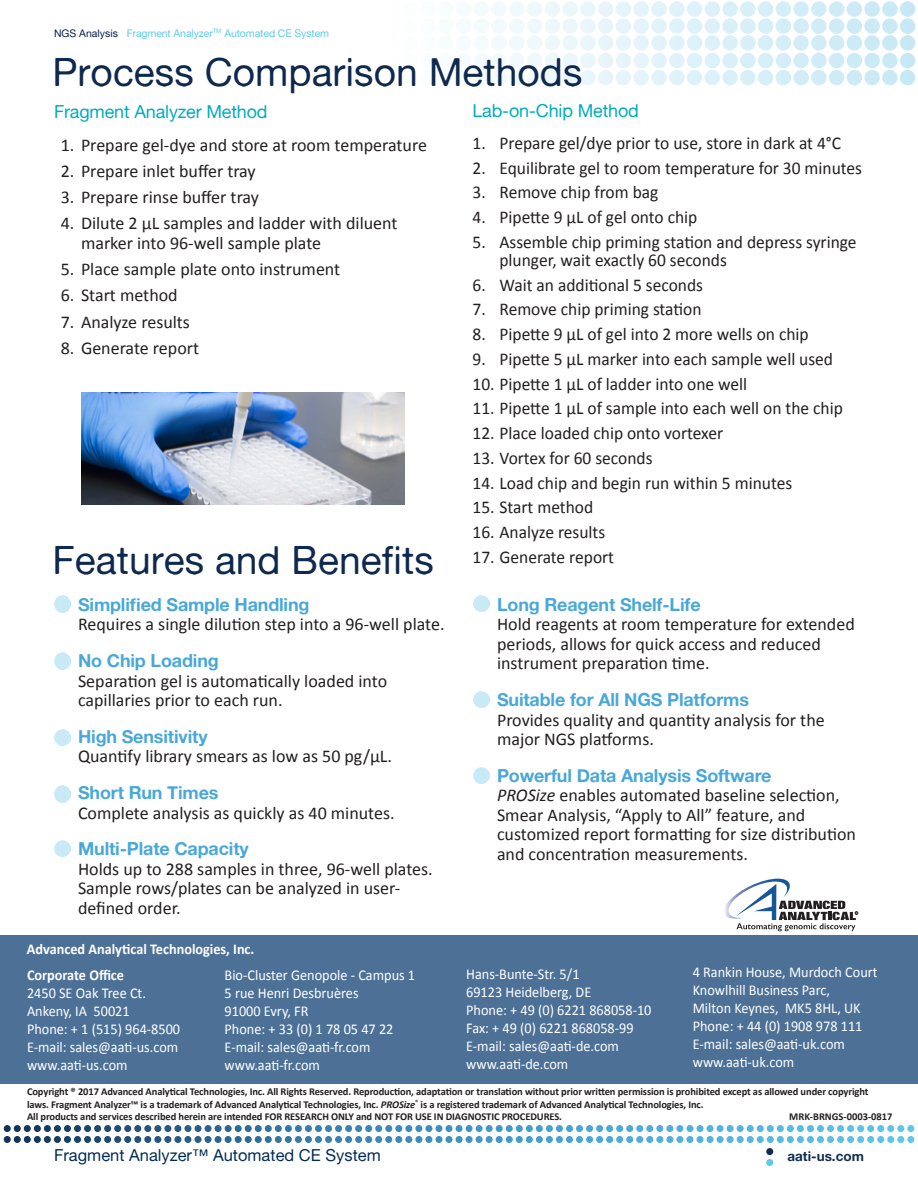
<style>
.page{position:relative;width:918px;height:1188px;background:#fff}
.page>*{position:absolute;margin:0;border:0;box-sizing:border-box;transform-origin:0 0}
.t1{font:39px "Alte Haas Grotesk";color:#0e294d}
.Body_Copy{font:18px/19.5px "Calibri";color:#231f20}
.List_Heading{font:18px "Alte Haas Grotesk Bold";letter-spacing:-.01em;color:#49a8d7}
.Body_Subhead{font:18px "Alte Haas Grotesk";letter-spacing:-.01em;color:#00abc0}
.t2{font:16.5px "Alte Haas Grotesk";color:#002c56}
.t3{font:15px/18px "Calibri";color:#fff;scale:.95 1}
.t4{font:700 15px "Calibri";color:#fff;scale:.95 1}
.t5{font:13.5px "Alte Haas Grotesk Bold";color:#0e2c4f}
.t6{font:700 10.5px/12.6px "Calibri";letter-spacing:-.01em;color:#231f20}
.t7{font:10.5px "Alte Haas Grotesk";letter-spacing:-.01em;color:#5fcae7}
.t8{font:700 2.7px "Gill Sans";color:#231f20}
.s1{color:#051f49}
.s2{font-style:italic}
</style>
<div class="page">
<div style="left:0;top:936px;width:918px;height:148px;background:#4d7196"></div>
<div style="left:766px;top:1159px;width:7px;height:7px;background:#5fcae7;border-radius:50%"></div>
<div style="left:766px;top:1148px;width:7px;height:7px;background:#0e2c4f;border-radius:50%"></div>
<svg style="left:4px;top:1125px;width:910px;height:18px"></svg>
<svg style="left:481px;top:1px;width:434px;height:85px"></svg>
<svg style="left:725px;top:879px;width:133px;height:52px"></svg>
<img style="left:82px;top:393px;width:322px;height:111px">
<img style="left:54px;top:596px;width:16px;height:16px">
<img style="left:54px;top:653px;width:16px;height:16px">
<img style="left:54px;top:841px;width:16px;height:16px">
<img style="left:54px;top:730px;width:16px;height:16px">
<img style="left:54px;top:786px;width:16px;height:16px">
<img style="left:473px;top:691px;width:16px;height:16px">
<img style="left:473px;top:595px;width:16px;height:16px">
<img style="left:473px;top:767px;width:16px;height:16px">
<p class="t7" style="left:54px;top:27px;width:277px"><span class="s1">NGS Analysis</span> Fragment Analyzer<sup>TM</sup> Automated CE System</p>
<p class="t1" style="left:52px;top:49px;width:532px">Process Comparison Methods</p>
<p class="Body_Subhead" style="left:472px;top:100px;width:168px">Lab-on-Chip Method</p>
<p class="Body_Copy" style="left:472px;top:133px;width:370px">1. Prepare gel/dye prior to use, store in dark at 4°C</p>
<p class="Body_Copy" style="left:472px;top:158px;width:391px">2. Equilibrate gel to room temperature for 30 minutes</p>
<p class="Body_Copy" style="left:472px;top:183px;width:187px">3. Remove chip from bag</p>
<p class="Body_Copy" style="left:472px;top:207px;width:226px">4. Pipette 9 µL of gel onto chip</p>
<p class="Body_Copy" style="left:500px;top:233px;width:359px;line-height:18px;text-indent:-27px">5. Assemble chip priming station and depress syringe plunger, wait exactly 60 seconds</p>
<p class="Body_Copy" style="left:472px;top:275px;width:232px">6. Wait an additional 5 seconds</p>
<p class="Body_Copy" style="left:472px;top:300px;width:231px">7. Remove chip priming station</p>
<p class="Body_Copy" style="left:472px;top:324px;width:338px">8. Pipette 9 µL of gel into 2 more wells on chip</p>
<p class="Body_Copy" style="left:472px;top:349px;width:362px">9. Pipette 5 µL marker into each sample well used</p>
<p class="Body_Copy" style="left:472px;top:374px;width:276px">10. Pipette 1 µL of ladder into one well</p>
<p class="Body_Copy" style="left:472px;top:399px;width:372px">11. Pipette 1 µL of sample into each well on the chip</p>
<p class="Body_Copy" style="left:472px;top:423px;width:252px">12. Place loaded chip onto vortexer</p>
<p class="Body_Copy" style="left:472px;top:448px;width:182px">13. Vortex for 60 seconds</p>
<p class="Body_Copy" style="left:472px;top:473px;width:321px">14. Load chip and begin run within 5 minutes</p>
<p class="Body_Copy" style="left:472px;top:498px;width:122px">15. Start method</p>
<p class="Body_Copy" style="left:472px;top:522px;width:134px">16. Analyze results</p>
<p class="Body_Copy" style="left:472px;top:547px;width:143px">17. Generate report</p>
<p class="Body_Subhead" style="left:54px;top:100px;width:215px">Fragment Analyzer Method</p>
<p class="Body_Copy" style="left:61px;top:135px;width:368px">1. Prepare gel-dye and store at room temperature</p>
<p class="Body_Copy" style="left:61px;top:161px;width:197px">2. Prepare inlet buffer tray</p>
<p class="Body_Copy" style="left:61px;top:187px;width:200px">3. Prepare rinse buffer tray</p>
<p class="Body_Copy" style="left:81px;top:214px;width:318px;text-indent:-20px">4. Dilute 2 µL samples and ladder with diluent marker into 96-well sample plate</p>
<p class="Body_Copy" style="left:61px;top:259px;width:281px">5. Place sample plate onto instrument</p>
<p class="Body_Copy" style="left:61px;top:286px;width:118px">6. Start method</p>
<p class="Body_Copy" style="left:61px;top:312px;width:131px">7. Analyze results</p>
<p class="Body_Copy" style="left:61px;top:338px;width:140px">8. Generate report</p>
<p class="t1" style="left:52px;top:536px;width:383px">Features and Benefits</p>
<p class="List_Heading" style="left:78px;top:593px;width:233px">Simplified Sample Handling</p>
<p class="Body_Copy" style="left:78px;top:615px;width:368px">Requires a single dilution step into a 96-well plate.</p>
<p class="List_Heading" style="left:78px;top:650px;width:142px">No Chip Loading</p>
<p class="Body_Copy" style="left:78px;top:671px;width:311px">Separation gel is automatically loaded into capillaries prior to each run.</p>
<p class="List_Heading" style="left:78px;top:725px;width:131px">High Sensitivity</p>
<p class="Body_Copy" style="left:78px;top:747px;width:315px">Quantify library smears as low as 50 pg/µL.</p>
<p class="List_Heading" style="left:78px;top:782px;width:142px">Short Run Times</p>
<p class="Body_Copy" style="left:78px;top:803px;width:318px">Complete analysis as quickly as 40 minutes.</p>
<p class="List_Heading" style="left:78px;top:838px;width:172px">Multi-Plate Capacity</p>
<p class="Body_Copy" style="left:78px;top:859px;width:356px">Holds up to 288 samples in three, 96-well plates.<br>Sample rows/plates can be analyzed in user&shy;defined order.</p>
<p class="List_Heading" style="left:497px;top:593px;width:205px">Long Reagent Shelf-Life</p>
<p class="Body_Copy" style="left:497px;top:615px;width:359px">Hold reagents at room temperature for extended periods, allows for quick access and reduced instrument preparation time.</p>
<p class="List_Heading" style="left:497px;top:689px;width:254px">Suitable for All NGS Platforms</p>
<p class="Body_Copy" style="left:497px;top:710px;width:329px">Provides quality and quantity analysis for the major NGS platforms.</p>
<p class="List_Heading" style="left:497px;top:764px;width:276px">Powerful Data Analysis Software</p>
<p class="Body_Copy" style="left:497px;top:786px;width:360px"><span class="s2">PROSize</span> enables automated baseline selection, Smear Analysis, “Apply to All” feature, and customized report formatting for size distribution and concentration measurements.</p>
<p class="t8" style="left:856px;top:911px;width:3px">R</p>
<p class="t4" style="left:27px;top:940px;width:241px">Advanced Analytical Technologies, Inc.</p>
<p class="t4" style="left:27px;top:965px;width:104px">Corporate Office</p>
<p class="t3" style="left:27px;top:984px;width:163px">2450 SE Oak Tree Ct.<br>Ankeny, IA 50021<br>Phone: + 1 (515) 964-8500<br>E-mail: sales@aati-us.com www.aati-us.com</p>
<p class="t3" style="left:225px;top:966px;width:202px">Bio-Cluster Genopole - Campus 1<br>5 rue Henri Desbruères<br>91000 Evry, FR<br>Phone: + 33 (0) 1 78 05 47 22<br>E-mail: sales@aati-fr.com www.aati-fr.com</p>
<p class="t3" style="left:466px;top:965px;width:197px">Hans-Bunte-Str. 5/1<br>69123 Heidelberg, DE<br>Phone: + 49 (0) 6221 868058-10<br>Fax: + 49 (0) 6221 868058-99<br>E-mail: sales@aati-de.com www.aati-de.com</p>
<p class="t3" style="left:693px;top:963px;width:196px">4 Rankin House, Murdoch Court<br>Knowlhill Business Parc,<br>Milton Keynes, MK5 8HL, UK<br>Phone: + 44 (0) 1908 978 111<br>E-mail: sales@aati-uk.com www.aati-uk.com</p>
<p class="t6" style="left:27px;top:1085px;width:843px">Copyright ® 2017 Advanced Analytical Technologies, Inc. All Rights Reserved. Reproduction, adaptation or translation without prior written permission is prohibited except as allowed under copyright laws. Fragment Analyzer™ is a trademark of Advanced Analytical Technologies, Inc. <span class="s2">PROSize</span><sup>®</sup> is a registered trademark of Advanced Analytical Technologies, Inc.<br>All products and services described herein are intended FOR RESEARCH ONLY and NOT FOR USE IN DIAGNOSTIC PROCEDURES.</p>
<p class="t6" style="left:789px;top:1110px;width:105px">MRK-BRNGS-0003-0817</p>
<p class="t2" style="left:54px;top:1145px;width:328px">Fragment Analyzer™ Automated CE System</p>
<p class="t5" style="left:787px;top:1148px;width:78px">aati-us.com</p>
</div>
